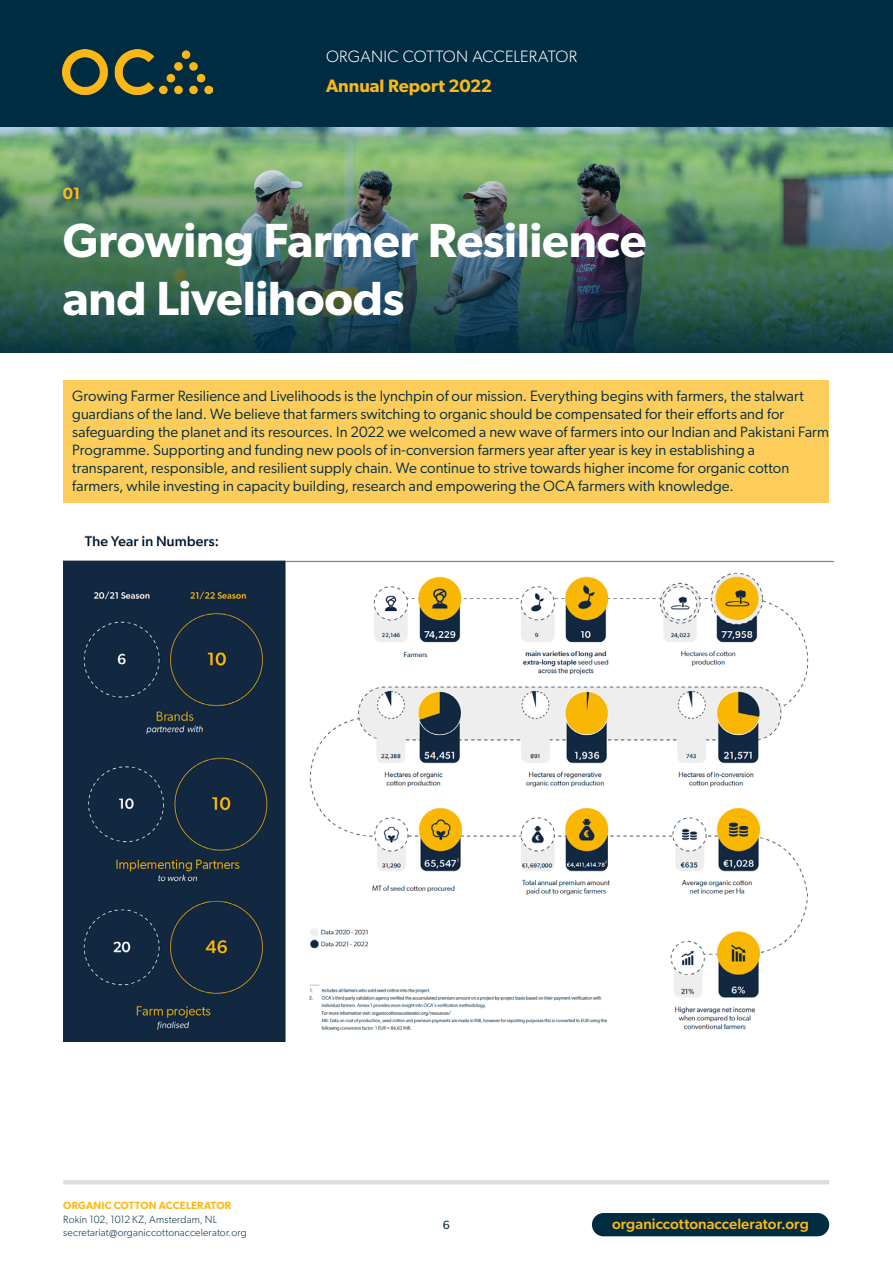
<style>
.page{position:relative;width:893px;height:1263px;background:#fff}
.page>*{position:absolute;margin:0;border:0;box-sizing:border-box;transform-origin:0 0}
.t1{font:600 48px/57.6px "Gibson";letter-spacing:-.005em;color:#fff}
.t2{font:600 18px "Gibson";color:#fcb816}
.t3{font:300 16.5px "Gibson";letter-spacing:.01em;color:#fff}
.t4{font:600 16.5px "Gibson";color:#fcb816}
.t5{font:15px/18px "Gibson";letter-spacing:.005em;color:#002c42}
.t6{font:500 15px "Gibson";letter-spacing:.005em;color:#fcb816}
.t7{font:12px "Gibson";color:#002c42}
.t8{font:300 10.5px/13.5px "Gibson";letter-spacing:.015em;color:#002c42}
.t9{font:600 10.5px "Gibson";letter-spacing:.015em;color:#fcb816}
</style>
<div class="page">
<div style="left:0;top:0;width:893px;height:128px;background:#002c42"></div>
<img style="left:63px;top:49px;width:149px;height:46px">
<hr style="left:63px;top:1180px;width:766px;height:4px;background:#ddd">
<div style="left:592px;top:1213px;width:237px;height:23px;background:#002c42;border-radius:12px"></div>
<div style="left:64px;top:380px;width:765px;height:122px;background:#fdcd5c"></div>
<img style="left:64px;top:535px;width:769px;height:506px">
<img style="left:0;top:128px;width:893px;height:225px">
<p class="t3" style="left:326px;top:47px;width:252px">ORGANIC COTTON ACCELERATOR</p>
<p class="t2" style="left:326px;top:75px;width:168px">Annual Report 2022</p>
<p class="t4" style="left:63px;top:184px;width:19px">01</p>
<h1 class="t1" style="left:63px;top:211px;width:585px">Growing Farmer Resilience and Livelihoods</h1>
<p class="t5" style="left:72px;top:387px;width:758px">Growing Farmer Resilience and Livelihoods is the lynchpin of our mission. Everything begins with farmers, the stalwart guardians of the land. We believe that farmers switching to organic should be compensated for their efforts and for safeguarding the planet and its resources. In 2022 we welcomed a new wave of farmers into our Indian and Pakistani Farm Programme. Supporting and funding new pools of in-conversion farmers year after year is key in establishing a transparent, responsible, and resilient supply chain. We continue to strive towards higher income for organic cotton farmers, while investing in capacity building, research and empowering the OCA farmers with knowledge.</p>
<p class="t9" style="left:63px;top:1199px;width:169px">ORGANIC COTTON ACCELERATOR</p>
<p class="t8" style="left:63px;top:1212px;width:185px">Rokin 102, 1012 KZ, Amsterdam, NL secretariat@organiccottonaccelerator.org</p>
<p class="t7" style="left:443px;top:1218px;width:9px">6</p>
<p class="t6" style="left:612px;top:1215px;width:198px">organiccottonaccelerator.org</p>
</div>
